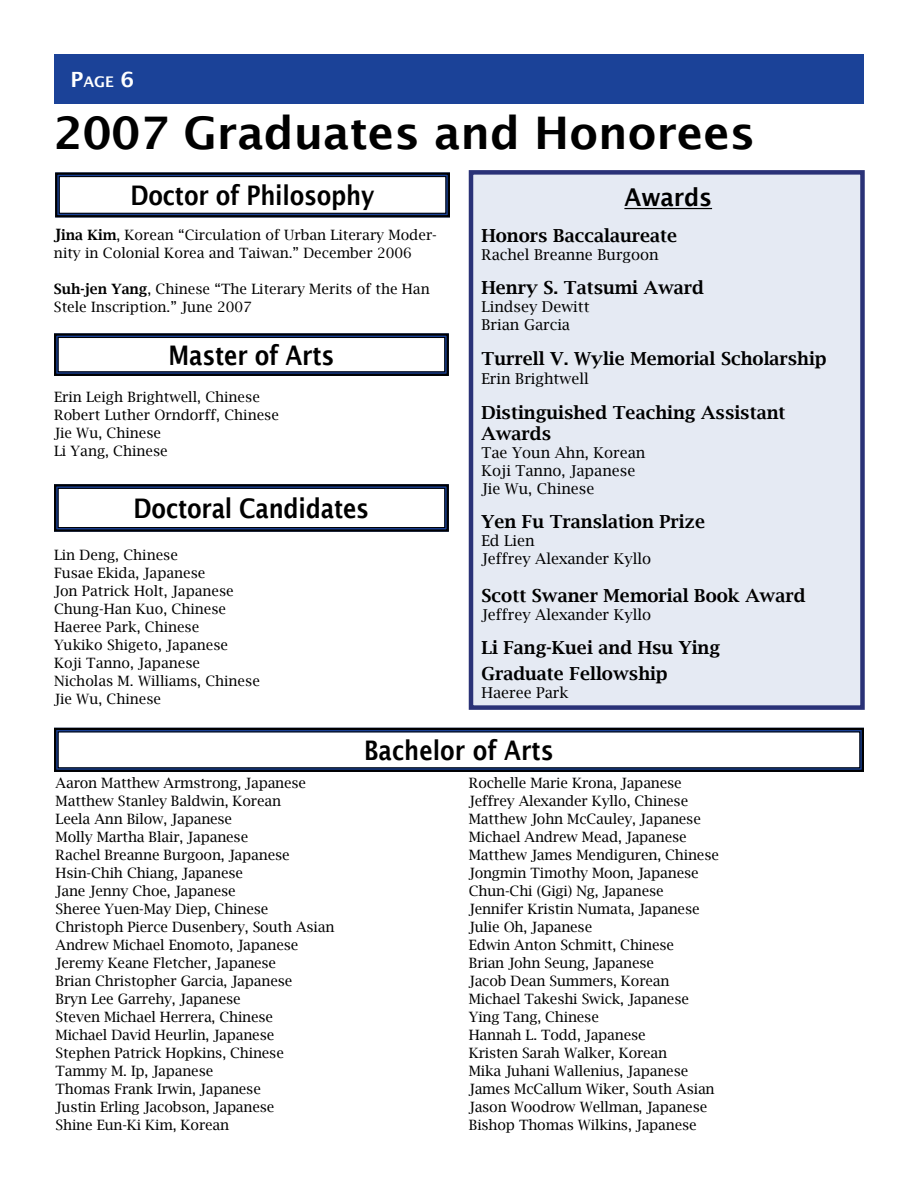
<style>
.page{position:relative;width:918px;height:1188px;background:#fff}
.page>*{position:absolute;margin:0;border:0;box-sizing:border-box;transform-origin:0 0}
.t1{font:600 45px "Lucida Sans";color:#000}
.t2{font:600 27px "Lucida Sans";letter-spacing:-.01em;color:#000;scale:.85 1}
.t3{font:600 24.6px "Lucida Sans";letter-spacing:-.01em;color:#000;scale:.93 1}
.t4{font:600 18px/21.6px "Lucida Bright";color:#000}
.t5{font:15px/18px "Lucida Bright";color:#000}
.t6{font:600 14.7px "Lucida Sans";color:#fff}
.t7{font:14.25px/18px "Lucida Bright";letter-spacing:-.01em;color:#000}
.s1{font-size:21px}
.s2{font-style:inherit}
.s3{font-weight:600;font-size:15.6px}
.s4{font-weight:600}
</style>
<div class="page">
<div style="left:54px;top:54px;width:810px;height:49px;background:#1b4298"></div>
<svg style="left:55px;top:172px;width:395px;height:46px"></svg>
<div style="left:59px;top:176px;width:387px;height:38px;border:1px solid #000"></div>
<svg style="left:54px;top:727px;width:810px;height:45px"></svg>
<div style="left:471px;top:172px;width:391px;height:536px;background:#e5eaf3"></div>
<div style="left:469px;top:170px;width:396px;height:540px;border:4px solid #2a3277"></div>
<hr style="left:624px;top:208px;width:88px;height:1px;background:#000">
<svg style="left:54px;top:333px;width:395px;height:43px"></svg>
<div style="left:58px;top:337px;width:387px;height:35px;border:1px solid #000"></div>
<svg style="left:54px;top:484px;width:395px;height:48px"></svg>
<div style="left:58px;top:488px;width:387px;height:40px;border:1px solid #000"></div>
<p class="t6" style="left:70px;top:73px;width:65px"><span class="s1">P</span>age <span class="s1">6</span></p>
<h1 class="t1" style="left:54px;top:107px;width:703px">2007 Graduates and Honorees</h1>
<h2 class="t2" style="left:131px;top:180px;width:289px">Doctor of Philosophy</h2>
<h3 class="t3" style="left:624px;top:183px;width:96px"><span class="s2">A</span>wards</h3>
<p class="t4" style="left:482px;top:225px;width:197px">Honors Baccalaureate</p>
<p class="t5" style="left:482px;top:246px;width:179px">Rachel Breanne Burgoon</p>
<p class="t4" style="left:482px;top:277px;width:224px">Henry S. Tatsumi Award</p>
<p class="t5" style="left:482px;top:298px;width:110px">Lindsey Dewitt<br>Brian Garcia</p>
<p class="t4" style="left:482px;top:347px;width:347px">Turrell V. Wylie Memorial Scholarship</p>
<p class="t5" style="left:482px;top:370px;width:109px">Erin Brightwell</p>
<p class="t4" style="left:482px;top:401px;width:306px">Distinguished Teaching Assistant<br>Awards</p>
<p class="t5" style="left:482px;top:444px;width:165px">Tae Youn Ahn, Korean<br>Koji Tanno, Japanese<br>Jie Wu, Chinese</p>
<p class="t4" style="left:482px;top:511px;width:225px">Yen Fu Translation Prize</p>
<p class="t5" style="left:482px;top:532px;width:171px">Ed Lien<br>Jeffrey Alexander Kyllo</p>
<p class="t4" style="left:482px;top:585px;width:326px">Scott Swaner Memorial Book Award</p>
<p class="t5" style="left:482px;top:606px;width:171px">Jeffrey Alexander Kyllo</p>
<p class="t4" style="left:482px;top:635px;width:240px;line-height:25.2px">Li Fang-Kuei and Hsu Ying<br>Graduate Fellowship</p>
<p class="t5" style="left:482px;top:683px;width:89px">Haeree Park</p>
<p class="t7" style="left:54px;top:226px;width:384px"><span class="s3">J</span><span class="s4">ina Kim</span>, Korean “Circulation of Urban Literary Moder&shy;nity in Colonial Korea and Taiwan.” December 2006</p>
<p class="t7" style="left:54px;top:280px;width:377px"><span class="s4">Suh-jen Yang</span>, Chinese “The Literary Merits of the Han<br>Stele Inscription.” June 2007</p>
<h2 class="t2" style="left:168px;top:340px;width:197px">Master of Arts</h2>
<p class="t7" style="left:54px;top:388px;width:226px">Erin Leigh Brightwell, Chinese<br>Robert Luther Orndorff, Chinese<br>Jie Wu, Chinese<br>Li Yang, Chinese</p>
<h2 class="t2" style="left:134px;top:493px;width:279px">Doctoral Candidates</h2>
<p class="t7" style="left:54px;top:546px;width:207px">Lin Deng, Chinese<br>Fusae Ekida, Japanese<br>Jon Patrick Holt, Japanese<br>Chung-Han Kuo, Chinese<br>Haeree Park, Chinese<br>Yukiko Shigeto, Japanese<br>Koji Tanno, Japanese<br>Nicholas M. Williams, Chinese<br>Jie Wu, Chinese</p>
<h2 class="t2" style="left:364px;top:735px;width:225px">Bachelor of Arts</h2>
<p class="t7" style="left:56px;top:774px;width:280px">Aaron Matthew Armstrong, Japanese<br>Matthew Stanley Baldwin, Korean<br>Leela Ann Bilow, Japanese<br>Molly Martha Blair, Japanese<br>Rachel Breanne Burgoon, Japanese<br>Hsin-Chih Chiang, Japanese<br>Jane Jenny Choe, Japanese<br>Sheree Yuen-May Diep, Chinese<br>Christoph Pierce Dusenbery, South Asian<br>Andrew Michael Enomoto, Japanese<br>Jeremy Keane Fletcher, Japanese<br>Brian Christopher Garcia, Japanese<br>Bryn Lee Garrehy, Japanese<br>Steven Michael Herrera, Chinese<br>Michael David Heurlin, Japanese<br>Stephen Patrick Hopkins, Chinese<br>Tammy M. Ip, Japanese<br>Thomas Frank Irwin, Japanese<br>Justin Erling Jacobson, Japanese<br>Shine Eun-Ki Kim, Korean</p>
<p class="t7" style="left:469px;top:774px;width:252px">Rochelle Marie Krona, Japanese<br>Jeffrey Alexander Kyllo, Chinese<br>Matthew John McCauley, Japanese<br>Michael Andrew Mead, Japanese<br>Matthew James Mendiguren, Chinese<br>Jongmin Timothy Moon, Japanese<br>Chun-Chi (Gigi) Ng, Japanese<br>Jennifer Kristin Numata, Japanese<br>Julie Oh, Japanese<br>Edwin Anton Schmitt, Chinese<br>Brian John Seung, Japanese<br>Jacob Dean Summers, Korean<br>Michael Takeshi Swick, Japanese<br>Ying Tang, Chinese<br>Hannah L. Todd, Japanese<br>Kristen Sarah Walker, Korean<br>Mika Juhani Wallenius, Japanese<br>James McCallum Wiker, South Asian<br>Jason Woodrow Wellman, Japanese<br>Bishop Thomas Wilkins, Japanese</p>
</div>
